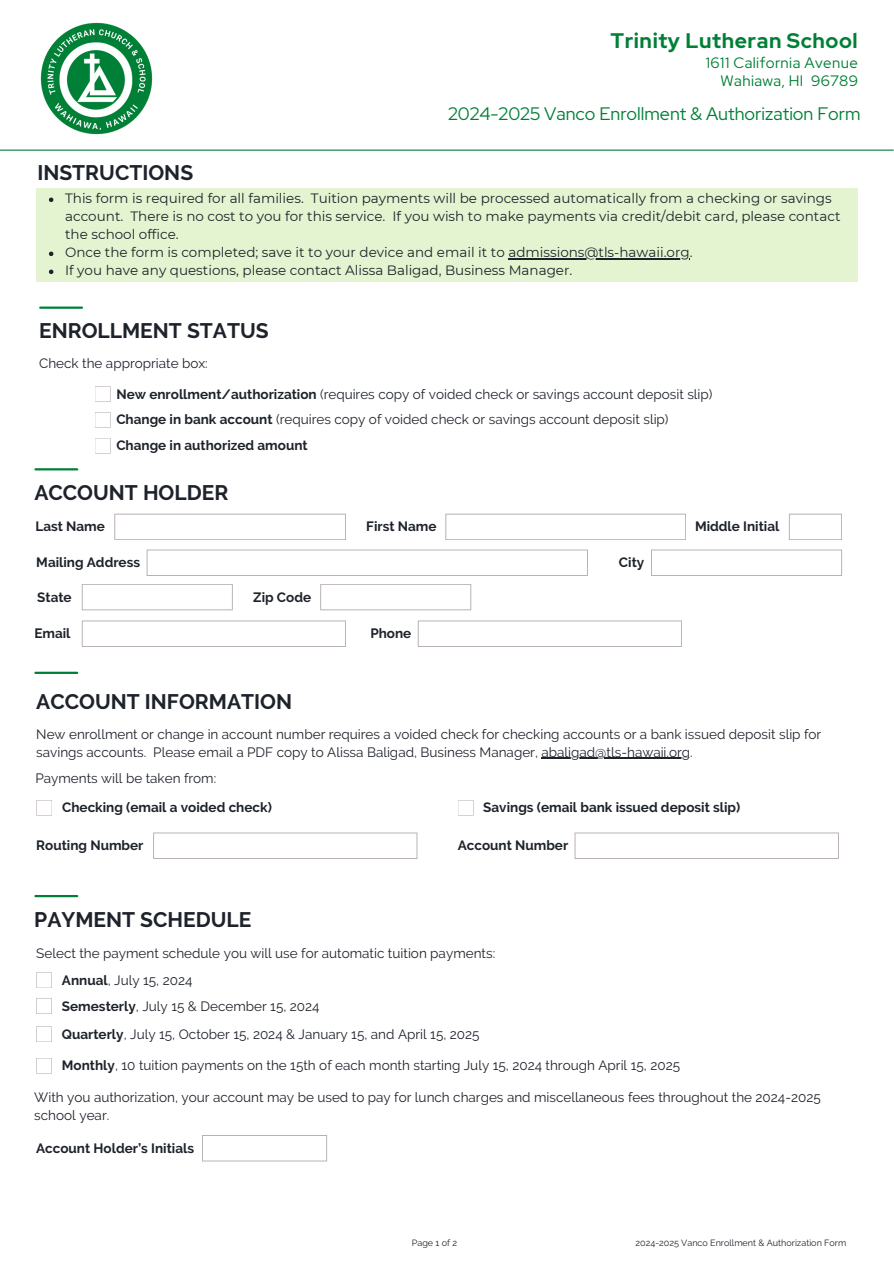
<style>
.page{position:relative;width:894px;height:1264px;background:#fff}
.page>*{position:absolute;margin:0;border:0;box-sizing:border-box;transform-origin:0 0}
.t1{font:700 21px "Raleway";color:#1e232b}
.t2{font:700 21px "Red Hat Display";letter-spacing:.03em;color:#008037}
.t3{font:18px "Red Hat Display";color:#008037}
.t4{font:15px/18px "Red Hat Display";letter-spacing:.03em;color:#008037;text-align:right}
.t5{font:13.5px/18px "Raleway";color:#1e232b}
.t6{font:13.5px/18px "Montserrat";color:#1e232b}
.t7{font:700 13.5px "Raleway";color:#1e232b}
.t8{font:9px "Raleway";color:#1e232b}
.s1{font-weight:700}
</style>
<div class="page">
<img style="left:40px;top:22px;width:113px;height:113px">
<hr style="left:0;top:150px;width:893px;height:1px;background:#008037">
<div style="left:36px;top:188px;width:821px;height:94px;background:#e4f4d0"></div>
<svg style="left:49px;top:197px;width:4px;height:5px"></svg>
<svg style="left:49px;top:251px;width:4px;height:5px"></svg>
<hr style="left:508px;top:258px;width:181px;height:1px;background:#1e232b">
<svg style="left:49px;top:269px;width:4px;height:5px"></svg>
<hr style="left:40px;top:306px;width:42px;height:3px;background:#008037">
<hr style="left:35px;top:671px;width:42px;height:3px;background:#008037">
<svg style="left:95px;top:386px;width:15px;height:16px"></svg>
<hr style="left:35px;top:468px;width:42px;height:2px;background:#008037">
<svg style="left:114px;top:513px;width:232px;height:27px"></svg>
<svg style="left:445px;top:513px;width:241px;height:27px"></svg>
<svg style="left:789px;top:513px;width:52px;height:27px"></svg>
<svg style="left:147px;top:549px;width:440px;height:27px"></svg>
<svg style="left:651px;top:549px;width:190px;height:27px"></svg>
<svg style="left:82px;top:584px;width:151px;height:26px"></svg>
<svg style="left:320px;top:584px;width:151px;height:26px"></svg>
<svg style="left:82px;top:620px;width:264px;height:27px"></svg>
<svg style="left:417px;top:620px;width:264px;height:27px"></svg>
<hr style="left:541px;top:758px;width:149px;height:1px;background:#1e232b">
<svg style="left:153px;top:832px;width:264px;height:27px"></svg>
<svg style="left:574px;top:832px;width:264px;height:27px"></svg>
<svg style="left:95px;top:412px;width:15px;height:16px"></svg>
<svg style="left:95px;top:438px;width:15px;height:15px"></svg>
<svg style="left:36px;top:800px;width:16px;height:15px"></svg>
<svg style="left:458px;top:800px;width:15px;height:15px"></svg>
<hr style="left:35px;top:895px;width:42px;height:2px;background:#008037">
<svg style="left:36px;top:972px;width:16px;height:16px"></svg>
<svg style="left:36px;top:998px;width:16px;height:16px"></svg>
<svg style="left:36px;top:1026px;width:16px;height:16px"></svg>
<svg style="left:36px;top:1058px;width:16px;height:15px"></svg>
<svg style="left:202px;top:1135px;width:125px;height:26px"></svg>
<h1 class="t2" style="left:610px;top:27px;width:249px">Trinity Lutheran School</h1>
<p class="t4" style="left:705px;top:53px;width:153px">1611 California Avenue<br>Wahiawa, HI 96789</p>
<h1 class="t1" style="left:37px;top:161px;width:157px">INSTRUCTIONS</h1>
<h2 class="t3" style="left:448px;top:101px;width:414px">2024-2025 Vanco Enrollment &amp; Authorization Form</h2>
<p class="t6" style="left:65px;top:189px;width:776px">This form is required for all families. Tuition payments will be processed automatically from a checking or savings account. There is no cost to you for this service. If you wish to make payments via credit/debit card, please contact the school office.<br>Once the form is completed; save it to your device and email it to admissions@tls-hawaii.org.<br>If you have any questions, please contact Alissa Baligad, Business Manager.</p>
<h1 class="t1" style="left:39px;top:318px;width:231px">ENROLLMENT STATUS</h1>
<p class="t5" style="left:39px;top:354px;width:170px">Check the appropriate box:</p>
<p class="t5" style="left:116px;top:385px;width:597px"><span class="s1">New enrollment/authorization</span> (requires copy of voided check or savings account deposit slip)</p>
<p class="t5" style="left:116px;top:407px;width:553px;line-height:25.8px"><span class="s1">Change in bank account</span> (requires copy of voided check or savings account deposit slip)<br><span class="s1">Change in authorized amount</span></p>
<h1 class="t1" style="left:34px;top:480px;width:195px">ACCOUNT HOLDER</h1>
<p class="t7" style="left:35px;top:518px;width:71px">Last Name</p>
<p class="t7" style="left:366px;top:518px;width:72px">First Name</p>
<p class="t7" style="left:694px;top:518px;width:86px">Middle Initial</p>
<p class="t7" style="left:36px;top:554px;width:105px">Mailing Address</p>
<p class="t7" style="left:618px;top:554px;width:27px">City</p>
<p class="t7" style="left:37px;top:589px;width:36px">State</p>
<p class="t7" style="left:253px;top:589px;width:59px">Zip Code</p>
<p class="t7" style="left:34px;top:625px;width:38px">Email</p>
<p class="t7" style="left:370px;top:625px;width:42px">Phone</p>
<h1 class="t1" style="left:36px;top:689px;width:257px">ACCOUNT INFORMATION</h1>
<p class="t5" style="left:36px;top:725px;width:786px">New enrollment or change in account number requires a voided check for checking accounts or a bank issued deposit slip for savings accounts. Please email a PDF copy to Alissa Baligad, Business Manager, abaligad@tls-hawaii.org.</p>
<p class="t5" style="left:35px;top:769px;width:182px">Payments will be taken from:</p>
<p class="t7" style="left:62px;top:799px;width:211px">Checking (email a voided check)</p>
<p class="t7" style="left:483px;top:799px;width:258px">Savings (email bank issued deposit slip)</p>
<p class="t7" style="left:36px;top:837px;width:109px">Routing Number</p>
<p class="t7" style="left:457px;top:837px;width:112px">Account Number</p>
<h1 class="t1" style="left:34px;top:906px;width:219px">PAYMENT SCHEDULE</h1>
<p class="t5" style="left:62px;top:940px;width:434px;line-height:26.2px;text-indent:-26px">Select the payment schedule you will use for automatic tuition payments:<br><span class="s1">Annual</span>, July 15, 2024<br><span class="s1">Semesterly</span>, July 15 &amp; December 15, 2024</p>
<p class="t5" style="left:62px;top:1024px;width:419px"><span class="s1">Quarterly</span>, July 15, October 15, 2024 &amp; January 15, and April 15, 2025</p>
<p class="t5" style="left:62px;top:1056px;width:619px"><span class="s1">Monthly</span>, 10 tuition payments on the 15th of each month starting July 15, 2024 through April 15, 2025</p>
<p class="t5" style="left:34px;top:1087px;width:787px">With you authorization, your account may be used to pay for lunch charges and miscellaneous fees throughout the 2024-2025 school year.</p>
<p class="t7" style="left:36px;top:1140px;width:159px">Account Holder’s Initials</p>
<p class="t8" style="left:412px;top:1237px;width:47px">Page 1 of 2</p>
<p class="t8" style="left:635px;top:1237px;width:212px">2024-2025 Vanco Enrollment &amp; Authorization Form</p>
</div>
